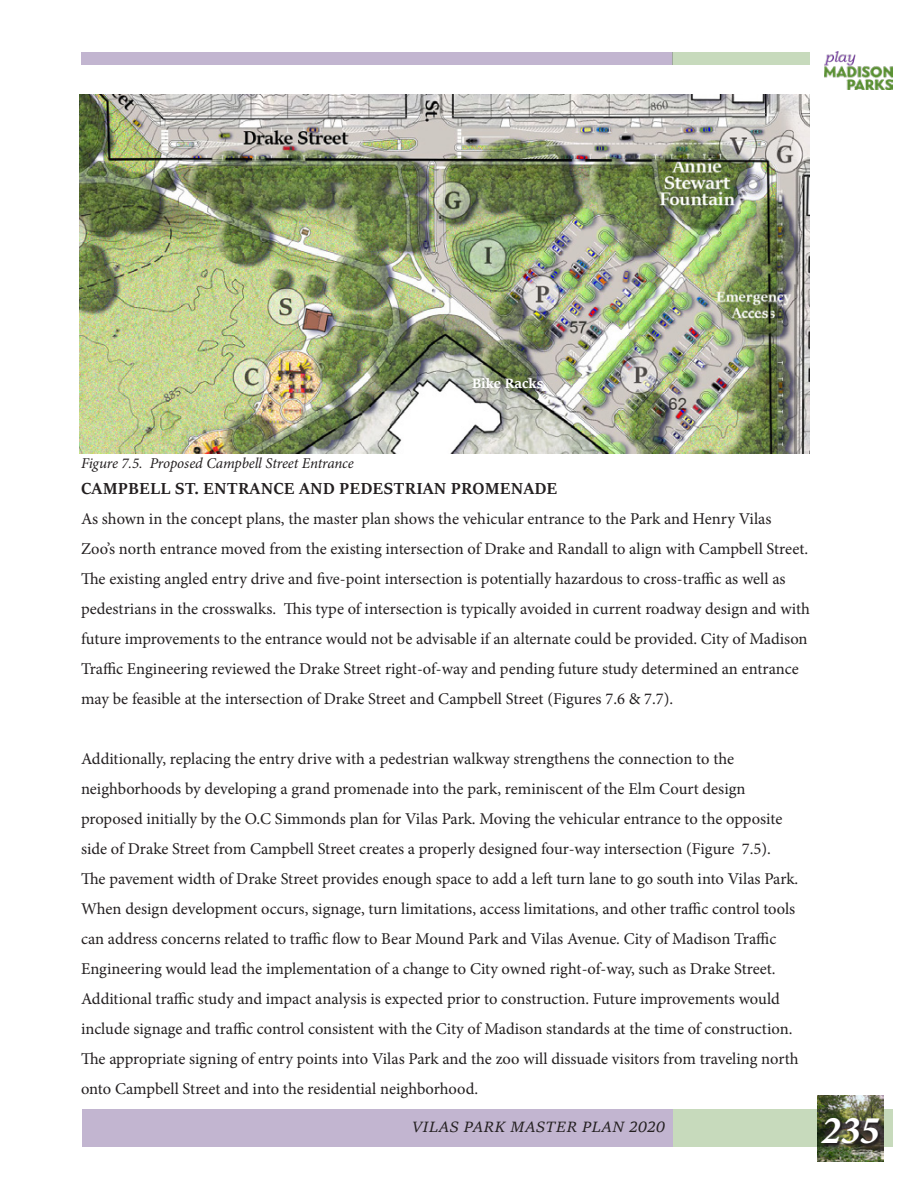
<style>
.page{position:relative;width:918px;height:1188px;background:#fff}
.page>*{position:absolute;margin:0;border:0;box-sizing:border-box;transform-origin:0 0}
.t1{font:italic 700 39.45px "Minion Pro";color:#fff}
.VPMP_Subheadding{font:700 18px "Sitka Banner";letter-spacing:.045em;color:#231f20}
.t2{font:16.5px/30px "Minion Pro";color:#231f20}
.t3{font:italic 16.5px "Sitka Subheading";letter-spacing:.045em;color:#231f20}
.t4{font:italic 15px "Minion Pro";letter-spacing:-.01em;color:#231f20}
.Page_Section_Title{font:700 15px "Sitka Heading";color:#fff}
</style>
<div class="page">
<div style="left:82px;top:1109px;width:591px;height:38px;background:#c2b5d0"></div>
<img style="left:825px;top:52px;width:67px;height:38px">
<div style="left:673px;top:1109px;width:219px;height:38px;background:#c7dabc"></div>
<img style="left:818px;top:1096px;width:65px;height:65px">
<svg style="left:822px;top:1117px;width:62px;height:30px;background:#40402f"></svg>
<div style="left:81px;top:52px;width:592px;height:13px;background:#c2b5d0"></div>
<div style="left:673px;top:52px;width:137px;height:13px;background:#c7dabc"></div>
<img style="left:80px;top:94px;width:730px;height:360px">
<p class="t4" style="left:81px;top:453px;width:274px">Figure 7.5. Proposed Campbell Street Entrance</p>
<p class="Page_Section_Title" style="left:472px;top:372px;width:73px">Bike Racks</p>
<p class="VPMP_Subheadding" style="left:81px;top:476px;width:477px">CAMPBELL ST. ENTRANCE AND PEDESTRIAN PROMENADE</p>
<p class="t2" style="left:81px;top:504px;width:730px">As shown in the concept plans, the master plan shows the vehicular entrance to the Park and Henry Vilas<br>Zoo’s north entrance moved from the existing intersection of Drake and Randall to align with Campbell Street.<br>The existing angled entry drive and five-point intersection is potentially hazardous to cross-traffic as well as pedestrians in the crosswalks. This type of intersection is typically avoided in current roadway design and with future improvements to the entrance would not be advisable if an alternate could be provided. City of Madison Traffic Engineering reviewed the Drake Street right-of-way and pending future study determined an entrance may be feasible at the intersection of Drake Street and Campbell Street (Figures 7.6 &amp; 7.7).</p>
<p class="t2" style="left:81px;top:744px;width:719px">Additionally, replacing the entry drive with a pedestrian walkway strengthens the connection to the neighborhoods by developing a grand promenade into the park, reminiscent of the Elm Court design proposed initially by the O.C Simmonds plan for Vilas Park. Moving the vehicular entrance to the opposite side of Drake Street from Campbell Street creates a properly designed four-way intersection (Figure 7.5).<br>The pavement width of Drake Street provides enough space to add a left turn lane to go south into Vilas Park.<br>When design development occurs, signage, turn limitations, access limitations, and other traffic control tools can address concerns related to traffic flow to Bear Mound Park and Vilas Avenue. City of Madison Traffic Engineering would lead the implementation of a change to City owned right-of-way, such as Drake Street.<br>Additional traffic study and impact analysis is expected prior to construction. Future improvements would include signage and traffic control consistent with the City of Madison standards at the time of construction.<br>The appropriate signing of entry points into Vilas Park and the zoo will dissuade visitors from traveling north onto Campbell Street and into the residential neighborhood.</p>
<p class="t3" style="left:412px;top:1115px;width:255px">VILAS PARK MASTER PLAN 2020</p>
<h1 class="t1" style="left:821px;top:1102px;width:60px">235</h1>
</div>
